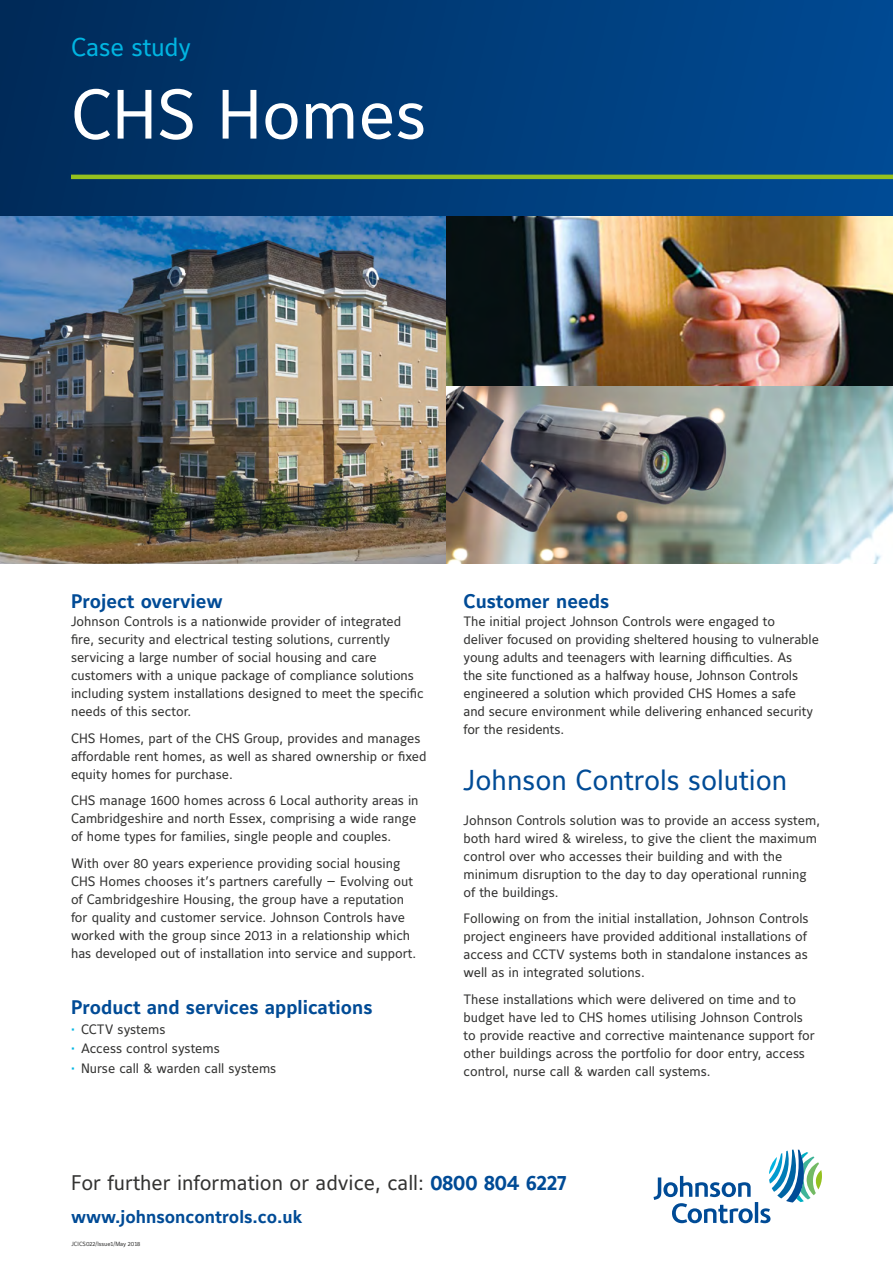
<style>
.page{position:relative;width:893px;height:1263px;background:#fff}
.page>*{position:absolute;margin:0;border:0;box-sizing:border-box;transform-origin:0 0}
.t1{font:69px "Maurea Jci Lf ML";color:#fff}
.t2{font:28.5px "Maurea Jci Lf ML";color:#004b96}
.t3{font:25.5px "Maurea Jci Lf ML";letter-spacing:-.005em;color:#00b5e2}
.t4{font:21px "Maurea Jci Lf ML";color:#333332}
.t5{font:700 19.5px "Maurea Jci Lf ML";color:#004b96}
.t6{font:700 18px "Maurea Jci Lf ML";color:#004b96}
.t7{font:13.5px/18px "Maurea Jci Lf ML";color:#333332}
.t8{font:6px "Maurea Jci Lf ML";color:#333332}
.s1{color:#00b5e2}
.s2{font-weight:700;color:#004b96}
</style>
<div class="page">
<img style="left:0;top:215px;width:446px;height:349px">
<img style="left:446px;top:385px;width:447px;height:179px">
<img style="left:446px;top:215px;width:447px;height:170px">
<div style="left:0;top:0;width:893px;height:215px;background:linear-gradient(to right,#002b59,#014c94)"></div>
<hr style="left:71px;top:175px;width:822px;height:4px;background:#95c11f">
<svg style="left:653px;top:1149px;width:169px;height:74px"></svg>
<h3 class="t3" style="left:71px;top:32px;width:121px">Case study</h3>
<h1 class="t1" style="left:71px;top:73px;width:357px">CHS Homes</h1>
<h3 class="t5" style="left:71px;top:590px;width:153px">Project overview</h3>
<p class="t7" style="left:71px;top:612px;width:354px">Johnson Controls is a nationwide provider of integrated fire, security and electrical testing solutions, currently servicing a large number of social housing and care customers with a unique package of compliance solutions including system installations designed to meet the specific needs of this sector.</p>
<p class="t7" style="left:71px;top:729px;width:357px">CHS Homes, part of the CHS Group, provides and manages affordable rent homes, as well as shared ownership or fixed equity homes for purchase.</p>
<p class="t7" style="left:71px;top:791px;width:349px">CHS manage 1600 homes across 6 Local authority areas in<br>Cambridgeshire and north Essex, comprising a wide range of home types for families, single people and couples.</p>
<p class="t7" style="left:71px;top:854px;width:347px">With over 80 years experience providing social housing CHS Homes chooses it’s partners carefully — Evolving out of Cambridgeshire Housing, the group have a reputation for quality and customer service. Johnson Controls have worked with the group since 2013 in a relationship which has developed out of installation into service and support.</p>
<h3 class="t5" style="left:71px;top:996px;width:303px">Product and services applications</h3>
<p class="t7" style="left:71px;top:1020px;width:96px"><span class="s1">•</span> CCTV systems</p>
<p class="t7" style="left:71px;top:1039px;width:150px"><span class="s1">•</span> Access control systems</p>
<p class="t7" style="left:71px;top:1059px;width:207px"><span class="s1">•</span> Nurse call &amp; warden call systems</p>
<h3 class="t5" style="left:463px;top:590px;width:147px">Customer needs</h3>
<p class="t7" style="left:463px;top:612px;width:357px">The initial project Johnson Controls were engaged to<br>deliver focused on providing sheltered housing to vulnerable young adults and teenagers with learning difficulties. As<br>the site functioned as a halfway house, Johnson Controls engineered a solution which provided CHS Homes a safe and secure environment while delivering enhanced security for the residents.</p>
<h2 class="t2" style="left:463px;top:762px;width:325px">Johnson Controls solution</h2>
<p class="t7" style="left:463px;top:811px;width:358px">Johnson Controls solution was to provide an access system, both hard wired &amp; wireless, to give the client the maximum control over who accesses their building and with the minimum disruption to the day to day operational running of the buildings.</p>
<p class="t7" style="left:463px;top:909px;width:347px;text-align:justify">Following on from the initial installation, Johnson Controls project engineers have provided additional installations of access and CCTV systems both in standalone instances as well as in integrated solutions.</p>
<p class="t7" style="left:463px;top:990px;width:353px">These installations which were delivered on time and to budget have led to CHS homes utilising Johnson Controls to provide reactive and corrective maintenance support for other buildings across the portfolio for door entry, access control, nurse call &amp; warden call systems.</p>
<h3 class="t4" style="left:71px;top:1170px;width:497px">For further information or advice, call: <span class="s2">0800 804 6227</span></h3>
<h3 class="t6" style="left:71px;top:1206px;width:233px">www.johnsoncontrols.co.uk</h3>
<p class="t8" style="left:71px;top:1240px;width:70px">JCICS022/Issue1/May 2018</p>
</div>
